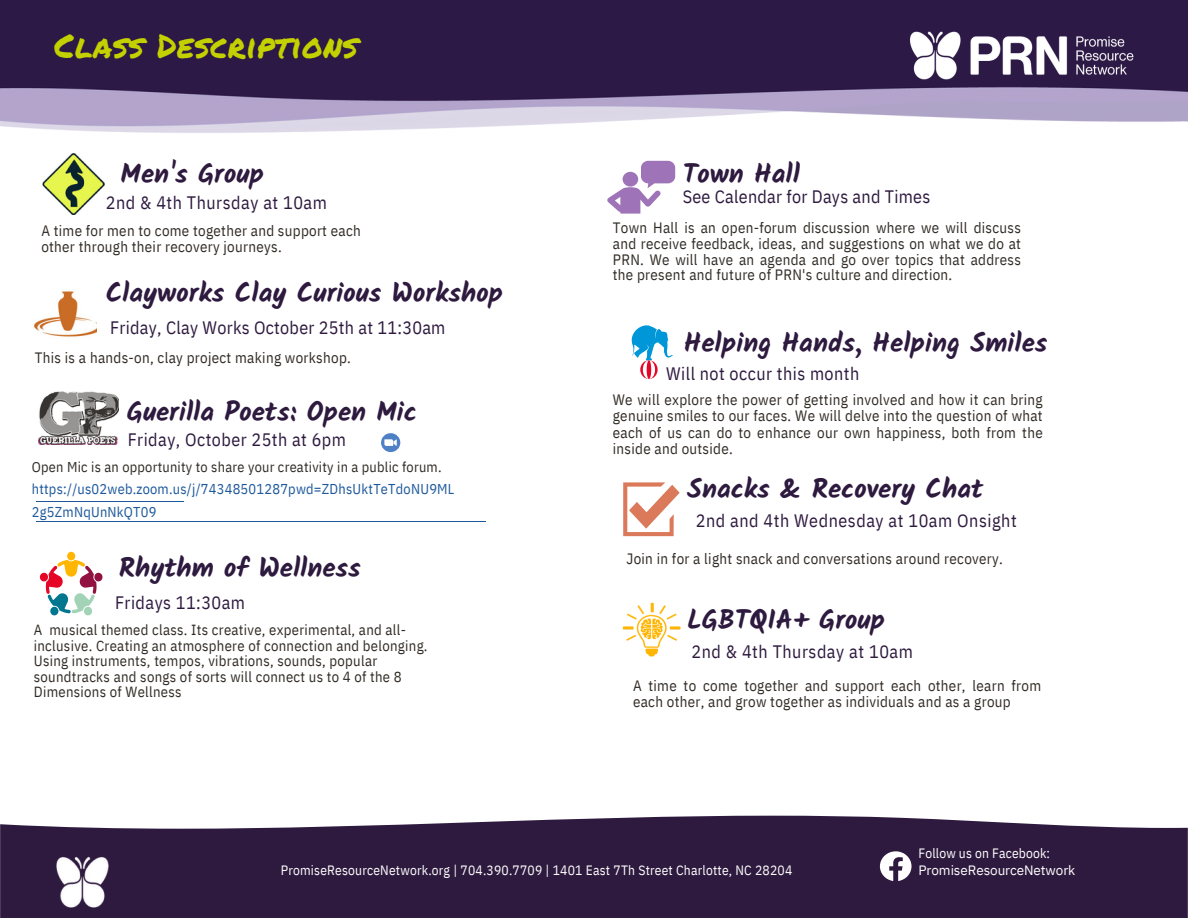
<style>
.page{position:relative;width:1188px;height:918px;background:#fff}
.page>*{position:absolute;margin:0;border:0;box-sizing:border-box;transform-origin:0 0}
.t1{font:33px "Permanent Marker";letter-spacing:.015em;color:#c4d100}
.t2{font:700 27px "Kalam";color:#2e1a3f}
.t3{font:18px "IBM Plex Sans Cond";letter-spacing:.025em;color:#2e1a3f}
.t4{font:15px/15.8px "IBM Plex Sans Cond";letter-spacing:.02em;color:#312b25}
.t5{font:14.7px/15.5px "IBM Plex Sans Cond";letter-spacing:.02em;color:#312b25}
.t6{font:14.25px/22.5px "IBM Plex Sans Cond";letter-spacing:.015em;color:#1d589b}
.t7{font:13.5px "IBM Plex Sans Cond";letter-spacing:.015em;color:#fff}
.t8{font:13.5px "IBM Plex Sans";letter-spacing:-.005em;color:#fff}
.s1{color:#312b25}
</style>
<div class="page">
<img style="left:0;top:0;width:1188px;height:133px">
<img style="left:902px;top:23px;width:238px;height:64px">
<svg style="left:0;top:816px;width:1188px;height:102px;background:#3c294c"></svg>
<svg style="left:880px;top:851px;width:32px;height:30px"></svg>
<img style="left:54px;top:855px;width:54px;height:54px">
<img style="left:42px;top:153px;width:63px;height:62px">
<img style="left:33px;top:291px;width:64px;height:46px">
<hr style="left:36px;top:521px;width:450px;height:1px;background:#1d589b">
<hr style="left:36px;top:501px;width:148px;height:1px;background:#1d589b">
<svg style="left:381px;top:433px;width:19px;height:19px"></svg>
<img style="left:39px;top:391px;width:79px;height:54px">
<svg style="left:623px;top:482px;width:57px;height:54px"></svg>
<svg style="left:607px;top:161px;width:68px;height:53px"></svg>
<svg style="left:40px;top:552px;width:63px;height:64px"></svg>
<img style="left:622px;top:602px;width:59px;height:55px">
<svg style="left:640px;top:360px;width:18px;height:19px"></svg>
<svg style="left:643px;top:360px;width:12px;height:19px"></svg>
<svg style="left:647px;top:360px;width:4px;height:19px"></svg>
<svg style="left:632px;top:325px;width:41px;height:35px"></svg>
<p class="t1" style="left:55px;top:22px;width:305px">Class Descriptions</p>
<h4 class="t2" style="left:121px;top:158px;width:145px">Men's Group</h4>
<h4 class="t3" style="left:106px;top:191px;width:223px">2nd &amp; 4th Thursday at 10am</h4>
<h3 class="t4" style="left:41px;top:222px;width:321px">A time for men to come together and support each other through their recovery journeys.</h3>
<h2 class="t2" style="left:106px;top:277px;width:399px">Clayworks Clay Curious Workshop</h2>
<p class="t3" style="left:110px;top:315px;width:337px">Friday, Clay Works October 25th at 11:30am</p>
<h4 class="t4" style="left:35px;top:349px;width:318px">This is a hands-on, clay project making workshop.</h4>
<h4 class="t2" style="left:127px;top:395px;width:292px">Guerilla Poets: Open Mic</h4>
<h2 class="t3" style="left:128px;top:428px;width:220px">Friday, October 25th at 6pm</h2>
<h3 class="t6" style="left:32px;top:455px;width:424px"><span class="s1">Open Mic is an opportunity to share your creativity in a public forum. </span>https://us02web.zoom.us/j/74348501287pwd=ZDhsUktTeTdoNU9ML<br>2g5ZmNqUnNkQT09</h3>
<h4 class="t2" style="left:119px;top:552px;width:243px">Rhythm of Wellness</h4>
<h3 class="t3" style="left:115px;top:590px;width:132px">Fridays 11:30am</h3>
<h2 class="t5" style="left:34px;top:622px;width:395px">A musical themed class. Its creative, experimental, and all&shy;inclusive. Creating an atmosphere of connection and belonging.<br>Using instruments, tempos, vibrations, sounds, popular soundtracks and songs of sorts will connect us to 4 of the 8<br>Dimensions of Wellness</h2>
<h2 class="t2" style="left:683px;top:158px;width:119px">Town Hall</h2>
<p class="t3" style="left:683px;top:185px;width:249px">See Calendar for Days and Times</p>
<h4 class="t4" style="left:613px;top:220px;width:410px;text-align:justify">Town Hall is an open-forum discussion where we will discuss and receive feedback, ideas, and suggestions on what we do at PRN. We will have an agenda and go over topics that address the present and future of PRN's culture and direction.</h4>
<p class="t2" style="left:684px;top:326px;width:365px">Helping Hands, Helping Smiles</p>
<p class="t3" style="left:666px;top:362px;width:195px">Will not occur this month</p>
<p class="t4" style="left:613px;top:391px;width:431px;line-height:16.4px;text-align:justify">We will explore the power of getting involved and how it can bring genuine smiles to our faces. We will delve into the question of what each of us can do to enhance our own happiness, both from the inside and outside.</p>
<h2 class="t2" style="left:687px;top:473px;width:298px">Snacks &amp; Recovery Chat</h2>
<h3 class="t3" style="left:696px;top:509px;width:322px">2nd and 4th Wednesday at 10am Onsight</h3>
<h4 class="t4" style="left:626px;top:550px;width:378px">Join in for a light snack and conversations around recovery.</h4>
<p class="t2" style="left:687px;top:604px;width:199px">LGBTQIA+ Group</p>
<h3 class="t3" style="left:692px;top:640px;width:223px">2nd &amp; 4th Thursday at 10am</h3>
<h4 class="t4" style="left:633px;top:678px;width:410px">A time to come together and support each other, learn from each other, and grow together as individuals and as a group</h4>
<h3 class="t7" style="left:281px;top:861px;width:513px">PromiseResourceNetwork.org | 704.390.7709 | 1401 East 7Th Street Charlotte, NC 28204</h3>
<p class="t7" style="left:919px;top:844px;width:133px">Follow us on Facebook:</p>
<h2 class="t8" style="left:919px;top:861px;width:158px">PromiseResourceNetwork</h2>
</div>
